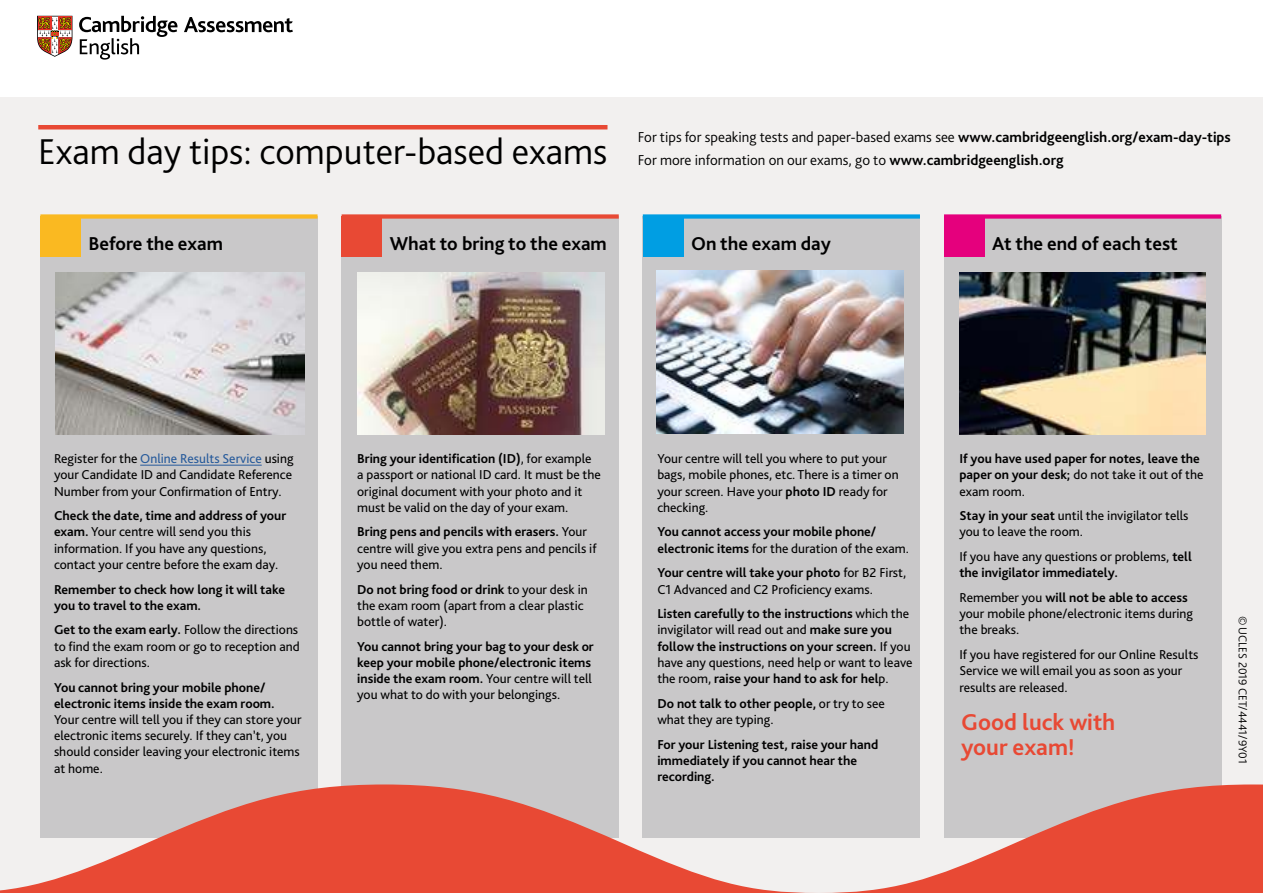
<style>
.page{position:relative;width:1263px;height:893px;background:#fff}
.page>*{position:absolute;margin:0;border:0;box-sizing:border-box;transform-origin:0 0}
.t1{font:300 37.5px "Bliss Pro";color:#000}
.t2{font:700 24px/25.5px "Bliss Pro";color:#e84934}
.t3{font:700 19.5px "Bliss Pro";color:#000}
.t4{font:300 15px/22.5px "Bliss Pro";color:#000}
.t5{font:13.5px/16.2px "Bliss Pro";color:#000}
.t6{font:700 13.5px/16.2px "Bliss Pro";color:#000}
.t7{font:300 12px "Bliss Pro";color:#000}
.s1{font-weight:700}
.s2{color:#265a9b}
.s3{font-weight:400}
</style>
<div class="page">
<div style="left:0;top:98px;width:1263px;height:795px;background:#f2f0ef"></div>
<svg style="left:184px;top:17px;width:109px;height:15px"></svg>
<svg style="left:79px;top:16px;width:98px;height:44px"></svg>
<svg style="left:37px;top:16px;width:35px;height:41px"></svg>
<hr style="left:38px;top:125px;width:569px;height:4px;background:#e84934">
<div style="left:40px;top:217px;width:278px;height:621px;background:#c9c8c9"></div>
<div style="left:40px;top:214px;width:278px;height:5px;background:#fab921"></div>
<div style="left:342px;top:217px;width:277px;height:621px;background:#c9c8c9"></div>
<div style="left:342px;top:214px;width:277px;height:5px;background:#e84934"></div>
<div style="left:643px;top:217px;width:277px;height:621px;background:#c9c8c9"></div>
<div style="left:643px;top:214px;width:277px;height:5px;background:#009ee3"></div>
<div style="left:944px;top:217px;width:277px;height:621px;background:#c9c8c9"></div>
<div style="left:944px;top:214px;width:277px;height:5px;background:#e5007d"></div>
<img style="left:55px;top:272px;width:249px;height:163px">
<img style="left:357px;top:272px;width:248px;height:163px">
<img style="left:959px;top:273px;width:246px;height:161px">
<hr style="left:140px;top:465px;width:122px;height:1px;background:#265a9b">
<div style="left:40px;top:216px;width:41px;height:40px;background:#fab921"></div>
<div style="left:342px;top:216px;width:40px;height:40px;background:#e84934"></div>
<div style="left:643px;top:216px;width:40px;height:40px;background:#009ee3"></div>
<div style="left:944px;top:216px;width:40px;height:40px;background:#e5007d"></div>
<svg style="left:0;top:784px;width:1263px;height:109px;fill:#e84934"></svg>
<img style="left:656px;top:271px;width:248px;height:163px">
<h1 class="t1" style="left:38px;top:137px;width:571px">Exam day tips: computer-based exams</h1>
<p class="t4" style="left:638px;top:127px;width:594px">For tips for speaking tests and paper-based exams see <span class="s1">www.cambridgeenglish.org/exam-day-tips<br></span>For more information on our exams, go to <span class="s1">www.cambridgeenglish.org</span></p>
<h3 class="t3" style="left:89px;top:235px;width:136px">Before the exam</h3>
<h3 class="t3" style="left:390px;top:235px;width:219px">What to bring to the exam</h3>
<h3 class="t3" style="left:691px;top:235px;width:141px">On the exam day</h3>
<h3 class="t3" style="left:992px;top:235px;width:187px">At the end of each test</h3>
<p class="t5" style="left:54px;top:451px;width:241px;text-align:justify">Register for the <span class="s2">Online Results Service</span> using your Candidate ID and Candidate Reference Number from your Confirmation of Entry.</p>
<p class="t5" style="left:54px;top:508px;width:234px"><span class="s1">Check the date, time and address of your exam.</span> Your centre will send you this information. If you have any questions, contact your centre before the exam day.</p>
<p class="t6" style="left:54px;top:582px;width:233px">Remember to check how long it will take you to travel to the exam.</p>
<p class="t5" style="left:54px;top:623px;width:247px;text-align:justify"><span class="s1">Get to the exam early.</span> Follow the directions to find the exam room or go to reception and ask for directions.</p>
<p class="t6" style="left:54px;top:680px;width:222px">You cannot bring your mobile phone/ electronic items inside the exam room.</p>
<p class="t5" style="left:54px;top:712px;width:249px">Your centre will tell you if they can store your electronic items securely. If they can’t, you should consider leaving your electronic items at home.</p>
<p class="t5" style="left:357px;top:451px;width:245px"><span class="s1">Bring your identification (ID)</span>, for example a passport or national ID card. It must be the original document with your photo and it must be valid on the day of your exam.</p>
<p class="t5" style="left:357px;top:525px;width:241px"><span class="s1">Bring pens and pencils with erasers.</span> Your centre will give you extra pens and pencils if you need them.</p>
<p class="t5" style="left:357px;top:582px;width:232px"><span class="s1">Do not bring food or drink</span> to your desk in the exam room (apart from a clear plastic bottle of water).</p>
<p class="t6" style="left:357px;top:639px;width:238px">You cannot bring your bag to your desk or keep your mobile phone/electronic items inside the exam room. <span class="s3">Your centre will tell you what to do with your belongings.</span></p>
<p class="t5" style="left:657px;top:451px;width:243px">Your centre will tell you where to put your bags, mobile phones, etc. There is a timer on your screen. Have your <span class="s1">photo ID</span> ready for checking.</p>
<p class="t6" style="left:657px;top:525px;width:253px">You cannot access your mobile phone/ electronic items <span class="s3">for the duration of the exam.</span></p>
<p class="t5" style="left:657px;top:566px;width:251px"><span class="s1">Your centre will take your photo</span> for B2 First,<br>C1 Advanced and C2 Proficiency exams.</p>
<p class="t6" style="left:657px;top:606px;width:257px">Listen carefully to the instructions <span class="s3">which the invigilator will read out and</span> make sure you follow the instructions on your screen. <span class="s3">If you have any questions, need help or want to leave the room,</span> raise your hand to ask for hel<span class="s3">p.</span></p>
<p class="t5" style="left:657px;top:696px;width:229px"><span class="s1">Do not talk to other people,</span> or try to see what they are typing.</p>
<p class="t6" style="left:657px;top:737px;width:223px">For your Listening test, raise your hand immediately if you cannot hear the recording.</p>
<p class="t6" style="left:959px;top:451px;width:245px">If you have used paper for notes, leave the paper on your desk; <span class="s3">do not take it out of the exam room.</span></p>
<p class="t5" style="left:959px;top:508px;width:231px"><span class="s1">Stay in your seat</span> until the invigilator tells you to leave the room.</p>
<p class="t5" style="left:959px;top:549px;width:234px">If you have any questions or problems, <span class="s1">tell the invigilator immediately.</span></p>
<p class="t5" style="left:959px;top:590px;width:235px">Remember you <span class="s1">will not be able to access </span>your mobile phone/electronic items during the breaks.</p>
<p class="t5" style="left:959px;top:647px;width:241px">If you have registered for our Online Results<br>Service we will email you as soon as your results are released.</p>
<h2 class="t2" style="left:961px;top:710px;width:156px">Good luck with your exam!</h2>
<p class="t7" style="left:1247px;top:615px;width:150px;rotate:90deg">© UCLES 2019 CET/4441/9Y01</p>
</div>
